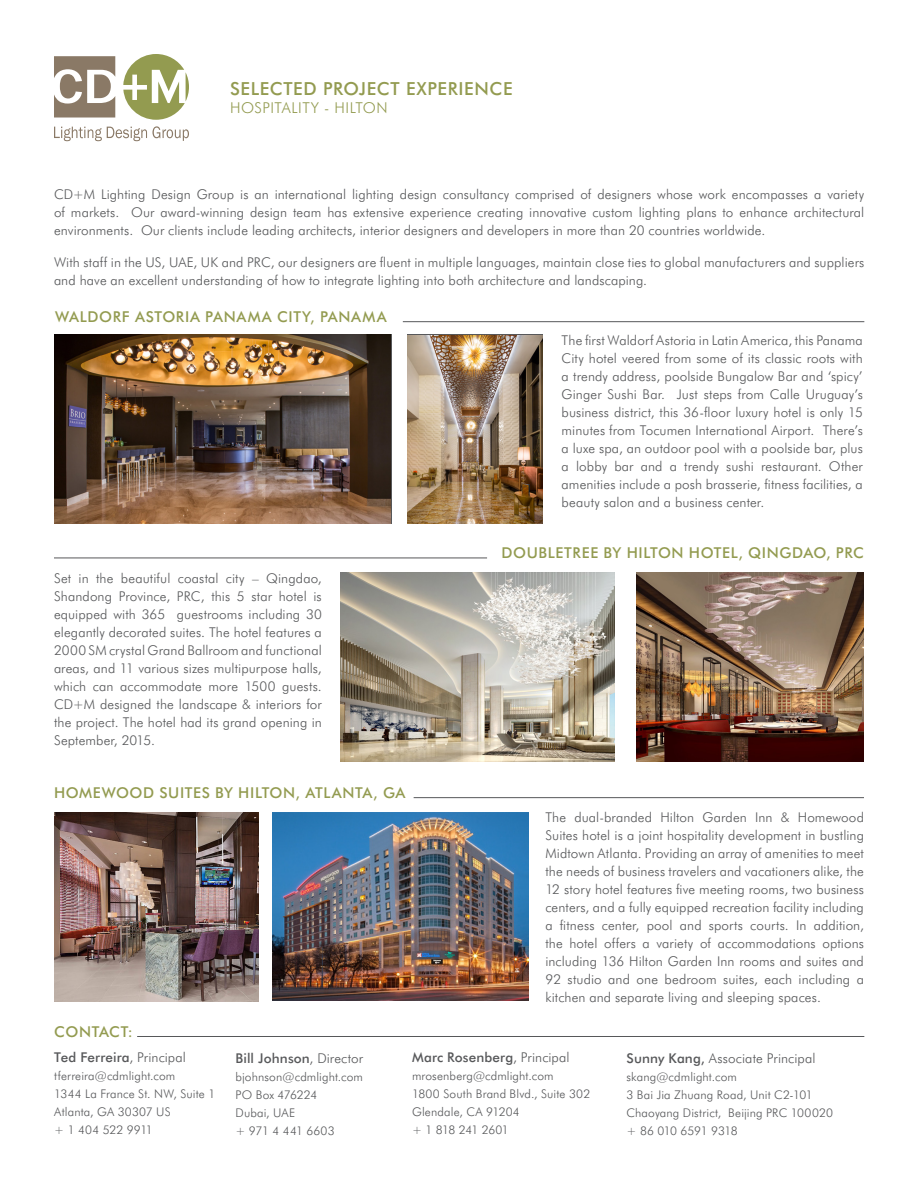
<style>
.page{position:relative;width:918px;height:1188px;background:#fff}
.page>*{position:absolute;margin:0;border:0;box-sizing:border-box;transform-origin:0 0}
.t1{font:500 18px "Futura BT";letter-spacing:.03em;color:#939b50}
.t2{font:500 15px "Futura BT";letter-spacing:.04em;color:#939b50}
.t3{font:300 15px "Futura BT";letter-spacing:.035em;color:#939b50}
.Body{font:300 13.5px/18px "Futura BT";letter-spacing:.01em;color:#57585a;text-align:justify}
.t4{font:500 13.5px "Futura BT";letter-spacing:.01em;color:#57585a}
.t5{font:300 12px/18px "Futura BT";letter-spacing:.01em;color:#57585a}
.s1{font-weight:300}
.s2{font-weight:500}
</style>
<div class="page">
<svg style="left:54px;top:56px;width:61px;height:62px"></svg>
<svg style="left:123px;top:54px;width:66px;height:66px"></svg>
<svg style="left:54px;top:126px;width:135px;height:15px"></svg>
<hr style="left:137px;top:1036px;width:727px;height:1px;background:#57585a">
<hr style="left:414px;top:797px;width:450px;height:1px;background:#57585a">
<img style="left:272px;top:812px;width:256px;height:188px">
<img style="left:54px;top:812px;width:204px;height:189px">
<img style="left:340px;top:573px;width:274px;height:189px">
<hr style="left:54px;top:558px;width:433px;height:1px;background:#57585a">
<img style="left:636px;top:573px;width:228px;height:189px">
<img style="left:407px;top:335px;width:135px;height:189px">
<hr style="left:403px;top:321px;width:461px;height:1px;background:#57585a">
<img style="left:55px;top:335px;width:336px;height:189px">
<h1 class="t1" style="left:230px;top:77px;width:284px">SELECTED PROJECT EXPERIENCE</h1>
<p class="t3" style="left:230px;top:99px;width:159px">HOSPITALITY - HILTON</p>
<p class="Body" style="left:54px;top:185px;width:812px">CD+M Lighting Design Group is an international lighting design consultancy comprised of designers whose work encompasses a variety of markets. Our award-winning design team has extensive experience creating innovative custom lighting plans to enhance architectural environments. Our clients include leading architects, interior designers and developers in more than 20 countries worldwide.</p>
<p class="Body" style="left:54px;top:253px;width:812px">With staff in the US, UAE, UK and PRC, our designers are fluent in multiple languages, maintain close ties to global manufacturers and suppliers and have an excellent understanding of how to integrate lighting into both architecture and landscaping.</p>
<p class="t2" style="left:55px;top:308px;width:333px">WALDORF ASTORIA PANAMA CITY, PANAMA</p>
<p class="Body" style="left:54px;top:569px;width:269px">Set in the beautiful coastal city – Qingdao, Shandong Province, PRC, this 5 star hotel is equipped with 365 guestrooms including 30 elegantly decorated suites. The hotel features a 2000 SM crystal Grand Ballroom and functional areas, and 11 various sizes multipurpose halls, which can accommodate more 1500 guests.<br>CD+M designed the landscape &amp; interiors for the project. The hotel had its grand opening in September, 2015.</p>
<p class="t2" style="left:54px;top:783px;width:353px">HOMEWOOD SUITES BY HILTON, ATLANTA, GA</p>
<p class="t2" style="left:54px;top:1022px;width:80px">CONTACT:</p>
<p class="Body" style="left:562px;top:331px;width:303px">The first Waldorf Astoria in Latin America, this Panama City hotel veered from some of its classic roots with a trendy address, poolside Bungalow Bar and ‘spicy’ Ginger Sushi Bar. Just steps from Calle Uruguay’s business district, this 36-floor luxury hotel is only 15 minutes from Tocumen International Airport. There’s a luxe spa, an outdoor pool with a poolside bar, plus a lobby bar and a trendy sushi restaurant. Other amenities include a posh brasserie, fitness facilities, a beauty salon and a business center.</p>
<p class="t2" style="left:502px;top:543px;width:364px">DOUBLETREE BY HILTON HOTEL, QINGDAO, PRC</p>
<p class="Body" style="left:545px;top:808px;width:320px">The dual-branded Hilton Garden Inn &amp; Homewood Suites hotel is a joint hospitality development in bustling Midtown Atlanta. Providing an array of amenities to meet the needs of business travelers and vacationers alike, the 12 story hotel features five meeting rooms, two business centers, and a fully equipped recreation facility including a fitness center, pool and sports courts. In addition, the hotel offers a variety of accommodations options including 136 Hilton Garden Inn rooms and suites and 92 studio and one bedroom suites, each including a kitchen and separate living and sleeping spaces.</p>
<p class="t4" style="left:54px;top:1049px;width:133px">Ted Ferreira<span class="s1">, Principal</span></p>
<p class="t5" style="left:54px;top:1067px;width:162px">tferreira@cdmlight.com<br>1344 La France St. NW, Suite 1<br>Atlanta, GA 30307 US<br>+ 1 404 522 9911</p>
<p class="t4" style="left:236px;top:1050px;width:129px">Bill Johnson<span class="s1">, Director</span></p>
<p class="t5" style="left:236px;top:1068px;width:129px">bjohnson@cdmlight.com<br>PO Box 476224<br>Dubai, UAE<br>+ 971 4 441 6603</p>
<p class="t4" style="left:412px;top:1049px;width:159px">Marc Rosenberg<span class="s1">, Principal</span></p>
<p class="t5" style="left:412px;top:1067px;width:180px">mrosenberg@cdmlight.com<br>1800 South Brand Blvd., Suite 302<br>Glendale, CA 91204<br>+ 1 818 241 2601</p>
<p class="Body" style="left:627px;top:1049px;width:190px"><span class="s2">Sunny Kang,</span> Associate Principal</p>
<p class="t5" style="left:627px;top:1068px;width:208px">skang@cdmlight.com<br>3 Bai Jia Zhuang Road, Unit C2-101<br>Chaoyang District, Beijing PRC 100020 + 86 010 6591 9318</p>
</div>
